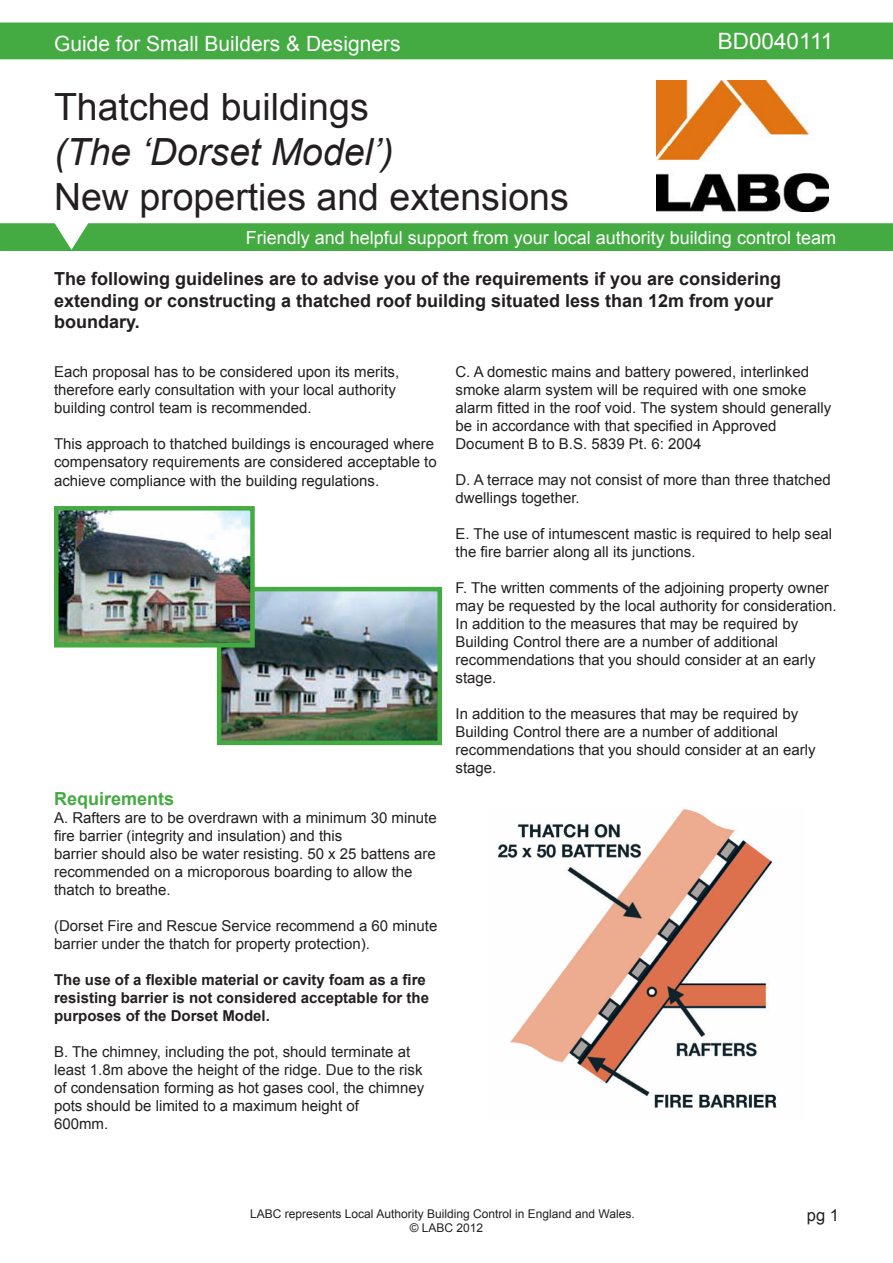
<style>
.page{position:relative;width:893px;height:1263px;background:#fff}
.page>*{position:absolute;margin:0;border:0;box-sizing:border-box;transform-origin:0 0}
.t1{font:37.5px "Arial";color:#231f20}
.t2{font:italic 37.5px "Arial";color:#231f20}
.t3{font:22.5px "Arial";color:#fff}
.t4{font:21px "Arial";color:#fff}
.t5{font:700 18px/21.6px "Arial";color:#231f20}
.t6{font:18px "Arial";color:#fff}
.t7{font:700 18px "Arial";color:#44aa42}
.t8{font:16.5px "Arial";color:#231f20}
.t9{font:15px/18px "Arial";color:#231f20}
.t10{font:700 15px/18px "Arial";color:#231f20}
.t11{font:12px "Arial";color:#231f20}
</style>
<div class="page">
<img style="left:657px;top:81px;width:172px;height:130px">
<div style="left:1px;top:23px;width:891px;height:36px;background:#44aa42"></div>
<div style="left:1px;top:224px;width:891px;height:26px;background:#44aa42"></div>
<div style="left:0;top:223px;width:893px;height:28px;border:2px solid #44aa42"></div>
<svg style="left:53px;top:223px;width:37px;height:27px"></svg>
<img style="left:222px;top:592px;width:215px;height:148px">
<div style="left:217px;top:587px;width:225px;height:158px;border:4px solid #44aa42"></div>
<img style="left:59px;top:511px;width:191px;height:131px">
<div style="left:54px;top:506px;width:201px;height:141px;border:4px solid #44aa42"></div>
<img style="left:498px;top:808px;width:279px;height:300px">
<p class="t4" style="left:54px;top:30px;width:348px">Guide for Small Builders &amp; Designers</p>
<p class="t1" style="left:54px;top:82px;width:316px">Thatched buildings</p>
<p class="t2" style="left:54px;top:127px;width:341px">(The ‘Dorset Model’)</p>
<p class="t1" style="left:54px;top:172px;width:516px">New properties and extensions</p>
<p class="t3" style="left:718px;top:26px;width:117px">BD0040111</p>
<p class="t6" style="left:246px;top:226px;width:592px">Friendly and helpful support from your local authority building control team</p>
<p class="t5" style="left:54px;top:269px;width:729px">The following guidelines are to advise you of the requirements if you are considering</p>
<p class="t5" style="left:54px;top:290px;width:721px">extending or constructing a thatched roof building situated less than 12m from your boundary.</p>
<p class="t9" style="left:54px;top:362px;width:347px">Each proposal has to be considered upon its merits, therefore early consultation with your local authority</p>
<p class="t9" style="left:54px;top:398px;width:259px">building control team is recommended.</p>
<p class="t9" style="left:54px;top:434px;width:384px">This approach to thatched buildings is encouraged where compensatory requirements are considered acceptable to</p>
<p class="t9" style="left:54px;top:472px;width:327px">achieve compliance with the building regulations.</p>
<p class="t7" style="left:54px;top:787px;width:122px">Requirements</p>
<p class="t9" style="left:54px;top:809px;width:384px">A. Rafters are to be overdrawn with a minimum 30 minute fire barrier (integrity and insulation) and this</p>
<p class="t9" style="left:54px;top:845px;width:383px">barrier should also be water resisting. 50 x 25 battens are recommended on a microporous boarding to allow the thatch to breathe.</p>
<p class="t9" style="left:54px;top:917px;width:385px">(Dorset Fire and Rescue Service recommend a 60 minute barrier under the thatch for property protection).</p>
<p class="t10" style="left:54px;top:971px;width:377px">The use of a flexible material or cavity foam as a fire resisting barrier is not considered acceptable for the</p>
<p class="t10" style="left:54px;top:1007px;width:217px">purposes of the Dorset Model.</p>
<p class="t9" style="left:54px;top:1043px;width:372px">B. The chimney, including the pot, should terminate at least 1.8m above the height of the ridge. Due to the risk of condensation forming as hot gases cool, the chimney pots should be limited to a maximum height of</p>
<p class="t9" style="left:54px;top:1115px;width:56px">600mm.</p>
<p class="t9" style="left:455px;top:362px;width:377px">C. A domestic mains and battery powered, interlinked smoke alarm system will be required with one smoke alarm fitted in the roof void. The system should generally be in accordance with that specified in Approved</p>
<p class="t9" style="left:455px;top:434px;width:247px">Document B to B.S. 5839 Pt. 6: 2004</p>
<p class="t9" style="left:455px;top:470px;width:377px">D. A terrace may not consist of more than three thatched dwellings together.</p>
<p class="t9" style="left:455px;top:524px;width:378px">E. The use of intumescent mastic is required to help seal the fire barrier along all its junctions.</p>
<p class="t9" style="left:455px;top:578px;width:383px">F. The written comments of the adjoining property owner may be requested by the local authority for consideration.</p>
<p class="t9" style="left:455px;top:614px;width:344px">In addition to the measures that may be required by<br>Building Control there are a number of additional</p>
<p class="t9" style="left:455px;top:650px;width:362px">recommendations that you should consider at an early stage.</p>
<p class="t9" style="left:455px;top:704px;width:344px">In addition to the measures that may be required by<br>Building Control there are a number of additional</p>
<p class="t9" style="left:455px;top:740px;width:362px">recommendations that you should consider at an early stage.</p>
<p class="t11" style="left:250px;top:1205px;width:386px">LABC represents Local Authority Building Control in England and Wales.</p>
<p class="t11" style="left:410px;top:1220px;width:75px">© LABC 2012</p>
<p class="t8" style="left:807px;top:1204px;width:34px">pg 1</p>
</div>
